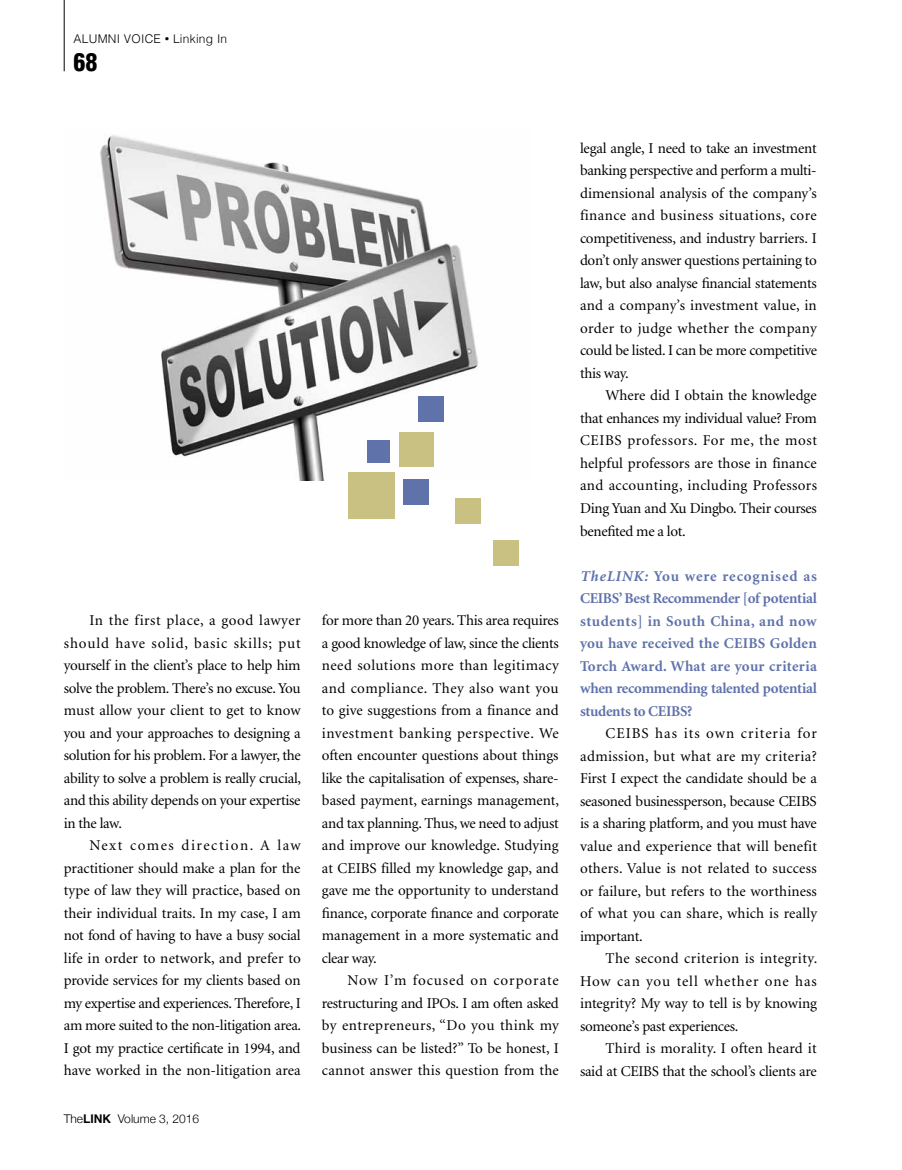
<style>
.page{position:relative;width:902px;height:1170px;background:#fff}
.page>*{position:absolute;margin:0;border:0;box-sizing:border-box;transform-origin:0 0}
.t1{font:900 condensed 24px "Helvetica";color:#000}
.t2{font:15px/22.5px "Minion";letter-spacing:-.015em;color:#000;text-align:justify}
.t3{font:700 15px/22.5px "Minion";letter-spacing:-.02em;color:#5f72aa;text-align:justify}
.t4{font:300 12px "Helvetica";letter-spacing:.02em;color:#000}
.t5{font:300 12px "Helvetica Neue";color:#000}
.s1{font-size:9px}
.s2{font-family:"Helvetica";font-weight:700}
.s3{font-style:italic}
</style>
<div class="page">
<img style="left:100px;top:134px;width:378px;height:346px">
<div style="left:399px;top:432px;width:35px;height:34px;background:#c9c182"></div>
<div style="left:348px;top:472px;width:47px;height:47px;background:#c9c182"></div>
<div style="left:367px;top:440px;width:23px;height:22px;background:#5f72aa"></div>
<div style="left:403px;top:479px;width:25px;height:25px;background:#5f72aa"></div>
<div style="left:418px;top:396px;width:25px;height:25px;background:#5f72aa"></div>
<div style="left:493px;top:540px;width:25px;height:25px;background:#c9c182"></div>
<div style="left:455px;top:498px;width:25px;height:25px;background:#c9c182"></div>
<hr style="left:64px;top:0;width:1px;height:71px;background:#000">
<p class="t4" style="left:74px;top:29px;width:155px">ALUMNI VOICE <span class="s1">•</span> LINKING IN</p>
<h1 class="t1" style="left:74px;top:47px;width:25px">68</h1>
<p class="t2" style="left:64px;top:609px;width:239px;text-indent:26px">In the first place, a good lawyer should have solid, basic skills; put yourself in the client’s place to help him solve the problem. There’s no excuse. You must allow your client to get to know you and your approaches to designing a solution for his problem. For a lawyer, the ability to solve a problem is really crucial, and this ability depends on your expertise in the law.</p>
<p class="t2" style="left:64px;top:834px;width:239px;text-indent:26px">Next comes direction. A law practitioner should make a plan for the type of law they will practice, based on their individual traits. In my case, I am not fond of having to have a busy social life in order to network, and prefer to provide services for my clients based on my expertise and experiences. Therefore, I am more suited to the non-litigation area.<br>I got my practice certificate in 1994, and have worked in the non-litigation area</p>
<p class="t5" style="left:64px;top:1109px;width:137px">the<span class="s2">LINK</span> Volume 3, 2016</p>
<p class="t2" style="left:322px;top:609px;width:239px">for more than 20 years. This area requires a good knowledge of law, since the clients need solutions more than legitimacy and compliance. They also want you to give suggestions from a finance and investment banking perspective. We often encounter questions about things like the capitalisation of expenses, share&shy;based payment, earnings management, and tax planning. Thus, we need to adjust and improve our knowledge. Studying at CEIBS filled my knowledge gap, and gave me the opportunity to understand finance, corporate finance and corporate management in a more systematic and clear way.</p>
<p class="t2" style="left:322px;top:969px;width:238px;text-indent:26px">Now I’m focused on corporate restructuring and IPOs. I am often asked by entrepreneurs, “Do you think my business can be listed?” To be honest, I cannot answer this question from the</p>
<p class="t2" style="left:580px;top:137px;width:238px">legal angle, I need to take an investment banking perspective and perform a multi&shy;dimensional analysis of the company’s finance and business situations, core competitiveness, and industry barriers. I don’t only answer questions pertaining to law, but also analyse financial statements and a company’s investment value, in order to judge whether the company could be listed. I can be more competitive this way.</p>
<p class="t2" style="left:580px;top:385px;width:238px;text-indent:26px">Where did I obtain the knowledge that enhances my individual value? From CEIBS professors. For me, the most helpful professors are those in finance and accounting, including Professors Ding Yuan and Xu Dingbo. Their courses benefited me a lot.</p>
<p class="t3" style="left:580px;top:565px;width:238px"><span class="s3">TheLINK:</span> You were recognised as CEIBS’ Best Recommender [of potential students] in South China, and now you have received the CEIBS Golden Torch Award. What are your criteria when recommending talented potential students to CEIBS?</p>
<p class="t2" style="left:580px;top:722px;width:238px;text-indent:26px">CEIBS has its own criteria for admission, but what are my criteria?<br>First I expect the candidate should be a seasoned businessperson, because CEIBS is a sharing platform, and you must have value and experience that will benefit others. Value is not related to success or failure, but refers to the worthiness of what you can share, which is really important.</p>
<p class="t2" style="left:580px;top:947px;width:239px;text-indent:26px">The second criterion is integrity.<br>How can you tell whether one has integrity? My way to tell is by knowing someone’s past experiences.</p>
<p class="t2" style="left:580px;top:1037px;width:238px;text-align:right">Third is morality. I often heard it said at CEIBS that the school’s clients are</p>
</div>
